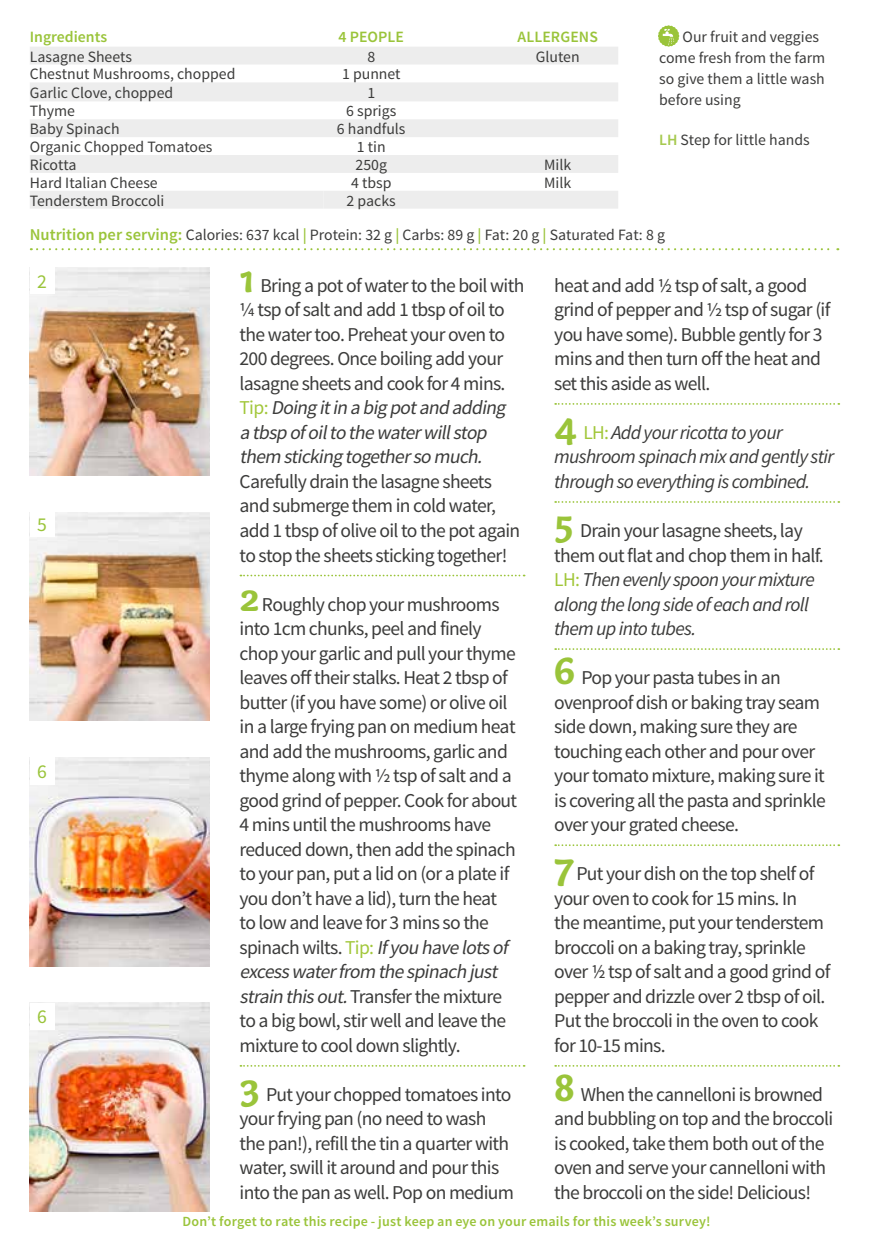
<style>
.page{position:relative;width:869px;height:1241px;background:#fff}
.page>*{position:absolute;margin:0;border:0;box-sizing:border-box;transform-origin:0 0}
.t1{font:19.6px/24.5px "Source Sans Pro";letter-spacing:-.035em;color:#3c3c3b}
.t2{font:italic 19.6px/24.5px "Source Sans Pro";letter-spacing:-.035em;color:#3c3c3b}
.t3{font:19.6px "Source Sans Pro";color:#9ac43a}
.t4{font:15.75px/21px "Source Sans Pro";color:#3c3c3b}
.t5{font:600 15.75px "Source Sans Pro";color:#9ac43a}
.t6{font:600 14px "Source Sans Pro";letter-spacing:.015em;color:#9ac43a}
.s1{font-weight:600;color:#a6c94f}
.s2{font-weight:600;font-size:16.45px;color:#9ac43a}
.s3{font-weight:600;color:#9ac43a}
.s4{font-family:"Capucine Basic";font-weight:700;font-size:41.12px;color:#9ac43a}
.s5{color:#a2c73a}
.s6{font-style:italic}
.s7{font-family:"Capucine Basic";font-weight:700;font-style:normal;font-size:41.12px;color:#9ac43a}
.s8{font-style:normal;color:#a2c73a}
.s9{font-style:normal}
</style>
<div class="page">
<img style="left:30px;top:1002px;width:180px;height:208px">
<img style="left:30px;top:757px;width:180px;height:208px">
<img style="left:30px;top:267px;width:180px;height:208px">
<img style="left:30px;top:512px;width:180px;height:208px">
<svg style="left:240px;top:574px;width:284px;height:2px"></svg>
<svg style="left:240px;top:1065px;width:284px;height:1px"></svg>
<svg style="left:555px;top:403px;width:283px;height:2px"></svg>
<svg style="left:555px;top:501px;width:283px;height:2px"></svg>
<svg style="left:555px;top:648px;width:283px;height:2px"></svg>
<svg style="left:555px;top:844px;width:283px;height:2px"></svg>
<svg style="left:555px;top:1065px;width:283px;height:1px"></svg>
<svg style="left:31px;top:248px;width:807px;height:2px"></svg>
<svg style="left:30px;top:47px;width:588px;height:161px;fill:#ededed"></svg>
<div style="left:274px;top:191px;width:344px;height:17px;background:#ededed"></div>
<div style="left:30px;top:267px;width:25px;height:27px;background:#fff"></div>
<div style="left:30px;top:510px;width:25px;height:27px;background:#fff"></div>
<div style="left:30px;top:756px;width:25px;height:28px;background:#fff"></div>
<div style="left:30px;top:1002px;width:25px;height:27px;background:#fff"></div>
<svg style="left:658px;top:25px;width:21px;height:22px"></svg>
<p class="t5" style="left:30px;top:26px;width:79px">Ingredients</p>
<p class="t5" style="left:338px;top:26px;width:67px">4 PEOPLE</p>
<p class="t5" style="left:517px;top:26px;width:82px">ALLERGENS</p>
<p class="t4" style="left:30px;top:46px;width:104px">Lasagne Sheets</p>
<p class="t4" style="left:367px;top:46px;width:9px">8</p>
<p class="t4" style="left:535px;top:46px;width:45px">Gluten</p>
<p class="t4" style="left:30px;top:64px;width:207px">Chestnut Mushrooms, chopped</p>
<p class="t4" style="left:342px;top:64px;width:60px">1 punnet</p>
<p class="t4" style="left:30px;top:82px;width:145px">Garlic Clove, chopped</p>
<p class="t4" style="left:367px;top:82px;width:9px">1</p>
<p class="t4" style="left:30px;top:101px;width:47px">Thyme</p>
<p class="t4" style="left:346px;top:101px;width:52px">6 sprigs</p>
<p class="t4" style="left:30px;top:119px;width:91px">Baby Spinach</p>
<p class="t4" style="left:337px;top:119px;width:70px">6 handfuls</p>
<p class="t4" style="left:30px;top:136px;width:184px">Organic Chopped Tomatoes</p>
<p class="t4" style="left:356px;top:136px;width:30px">1 tin</p>
<p class="t4" style="left:30px;top:154px;width:48px">Ricotta</p>
<p class="t4" style="left:355px;top:154px;width:33px">250g</p>
<p class="t4" style="left:544px;top:154px;width:29px">Milk</p>
<p class="t4" style="left:30px;top:172px;width:129px">Hard Italian Cheese</p>
<p class="t4" style="left:351px;top:172px;width:42px">4 tbsp</p>
<p class="t4" style="left:544px;top:172px;width:29px">Milk</p>
<p class="t4" style="left:30px;top:190px;width:136px">Tenderstem Broccoli</p>
<p class="t4" style="left:346px;top:190px;width:51px">2 packs</p>
<p class="t4" style="left:659px;top:26px;width:167px;text-indent:23px">Our fruit and veggies come fresh from the farm so give them a little wash before using</p>
<p class="t4" style="left:659px;top:129px;width:152px"><span class="s1">LH</span> Step for little hands</p>
<p class="t4" style="left:30px;top:224px;width:636px"><span class="s2">Nutrition per serving:</span> Calories: 637 kcal <span class="s3">|</span> Protein: 32 g <span class="s3">|</span> Carbs: 89 g <span class="s3">|</span> Fat: 20 g <span class="s3">|</span> Saturated Fat: 8 g</p>
<p class="t3" style="left:37px;top:269px;width:11px">2</p>
<p class="t3" style="left:37px;top:512px;width:11px">5</p>
<p class="t3" style="left:37px;top:759px;width:11px">6</p>
<p class="t3" style="left:37px;top:1004px;width:11px">6</p>
<p class="t1" style="left:239px;top:273px;width:286px"><span class="s4">1</span> Bring a pot of water to the boil with ¼ tsp of salt and add 1 tbsp of oil to the water too. Preheat your oven to 200 degrees. Once boiling add your lasagne sheets and cook for 4 mins.<br><span class="s5">T i p :</span> <span class="s6">Doingitin abigpotand adding atbsp ofoilto thewaterwillstop them stickingtogetherso much.</span></p>
<p class="t1" style="left:239px;top:469px;width:282px">Carefully drain the lasagne sheets and submerge them in cold water, add 1 tbsp of olive oil to the pot again to stop the sheets sticking together!</p>
<p class="t1" style="left:239px;top:592px;width:279px"><span class="s4">2</span> Roughly chop your mushrooms into 1cm chunks, peel and finely chop your garlic and pull your thyme leaves off their stalks. Heat 2 tbsp of butter (if you have some) or olive oil in a large frying pan on medium heat and add the mushrooms, garlic and thyme along with ½ tsp of salt and a good grind of pepper. Cook for about 4 mins until the mushrooms have reduced down, then add the spinach to your pan, put a lid on (or a plate if you don’t have a lid), turn the heat to low and leave for 3 mins so the spinach wilts. <span class="s5">Tip:</span> <span class="s6">Ifyou havelotsof excesswaterfrom thespinach just strain thisout.</span>Transfer the mixture to a big bowl, stir well and leave the mixture to cool down slightly.</p>
<p class="t1" style="left:239px;top:1082px;width:276px"><span class="s4">3</span> Put your chopped tomatoes into your frying pan (no need to wash the pan!), refill the tin a quarter with water, swill it around and pour this into the pan as well. Pop on medium</p>
<p class="t1" style="left:554px;top:273px;width:277px">heat and add 1/2 tsp of salt, a good grind of pepper and ½ tsp of sugar (if you have some). Bubble gently for 3 mins and then turn off the heat and set this aside as well.</p>
<p class="t2" style="left:554px;top:420px;width:281px"><span class="s7">4</span> <span class="s8">LH:</span> Add your ricotta to your mushroom spinach mix and gently stir through so everything is combined.</p>
<p class="t2" style="left:554px;top:518px;width:271px"><span class="s7">5</span> <span class="s9">Drain your lasagne sheets, lay them out flat and chop them in half.<br></span><span class="s8">LH:</span> Then evenly spoon your mixture along the long side of each and roll them up into tubes.</p>
<p class="t1" style="left:554px;top:665px;width:273px"><span class="s4">6</span> Pop your pasta tubes in an ovenproof dish or baking tray seam side down, making sure they are touching each other and pour over your tomato mixture, making sure it is covering all the pasta and sprinkle over your grated cheese.</p>
<p class="t1" style="left:554px;top:861px;width:277px"><span class="s4">7</span> Put your dish on the top shelf of your oven to cook for 15 mins. In<br>the meantime, put your tenderstem broccoli on a baking tray, sprinkle over 1/2 tsp of salt and a good grind of pepper and drizzle over 2 tbsp of oil.<br>Put the broccoli in the oven to cook for 10-15 mins.</p>
<p class="t1" style="left:554px;top:1082px;width:280px"><span class="s4">8</span> When the cannelloni is browned and bubbling on top and the broccoli is cooked, take them both out of the oven and serve your cannelloni with the broccoli on the side! Delicious!</p>
<p class="t6" style="left:182px;top:1212px;width:529px">Don’t forget to rate this recipe - just keep an eye on your emails for this week’s survey!</p>
</div>
